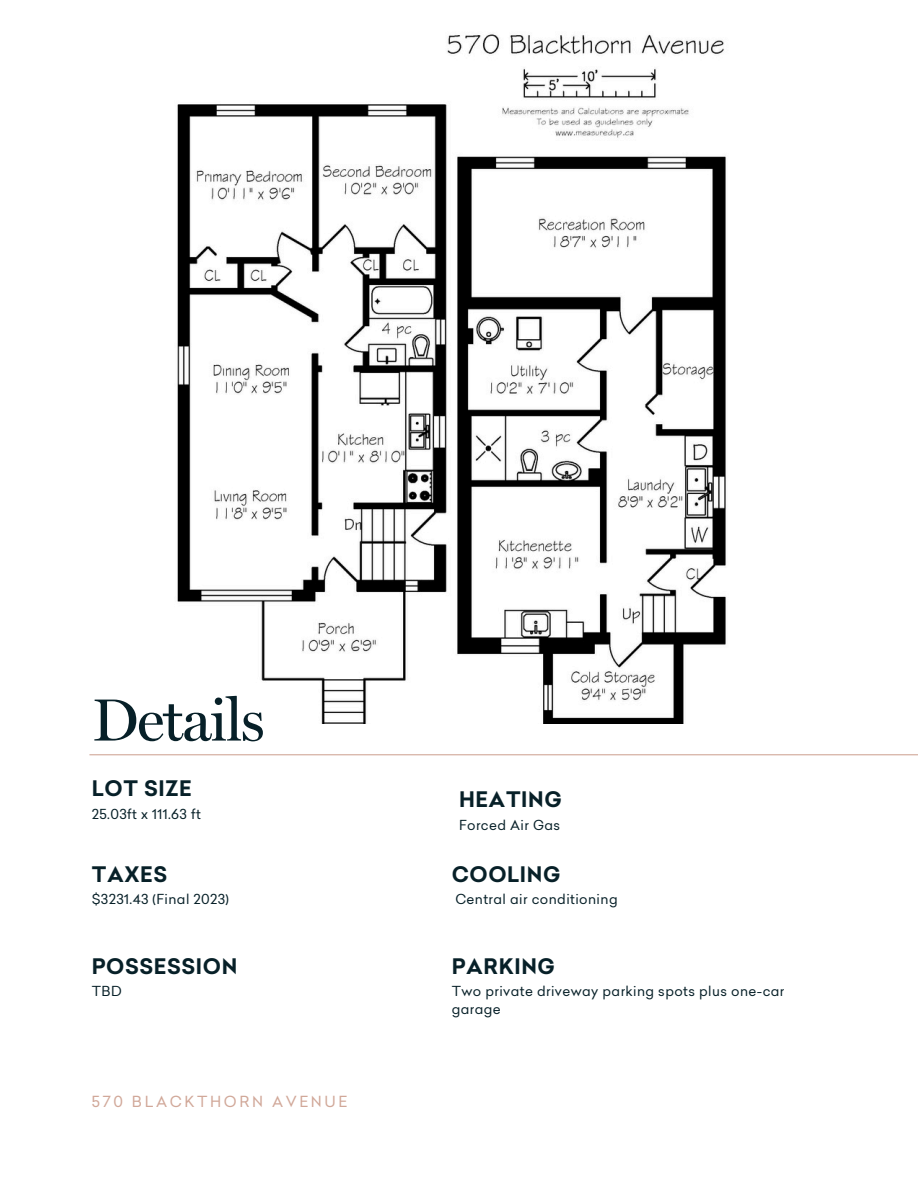
<style>
.page{position:relative;width:918px;height:1188px;background:#fff}
.page>*{position:absolute;margin:0;border:0;box-sizing:border-box;transform-origin:0 0}
.t1{font:60px "Miller Display";letter-spacing:-.025em;color:#072028}
.t2{font:700 21px "Celias";letter-spacing:.03em;color:#072028}
.t3{font:15px "Celias";letter-spacing:.175em;color:#d1a899}
.t4{font:13.5px/18px "Celias";letter-spacing:.03em;color:#072028}
</style>
<div class="page">
<img style="left:177px;top:34px;width:549px;height:689px">
<hr style="left:89px;top:754px;width:829px;height:1px;background:#d1a899">
<h1 class="t1" style="left:92px;top:684px;width:175px">Details</h1>
<h2 class="t2" style="left:92px;top:781px;width:101px">LOT SIZE</h2>
<p class="t4" style="left:92px;top:807px;width:110px">25.03ft x 111.63 ft</p>
<h2 class="t2" style="left:92px;top:866px;width:77px">TAXES</h2>
<p class="t4" style="left:92px;top:892px;width:139px">$3231.43 (Final 2023)</p>
<h2 class="t2" style="left:92px;top:958px;width:147px">POSSESSION</h2>
<h2 class="t4" style="left:92px;top:984px;width:32px">TBD</h2>
<h3 class="t3" style="left:92px;top:1096px;width:257px">570 BLACKTHORN AVENUE</h3>
<h2 class="t2" style="left:459px;top:791px;width:104px">HEATING</h2>
<p class="t4" style="left:459px;top:817px;width:103px">Forced Air Gas</p>
<h2 class="t2" style="left:452px;top:866px;width:110px">COOLING</h2>
<p class="t4" style="left:455px;top:892px;width:164px">Central air conditioning</p>
<h2 class="t2" style="left:452px;top:958px;width:105px">PARKING</h2>
<p class="t4" style="left:452px;top:984px;width:334px">Two private driveway parking spots plus one-car garage</p>
</div>
